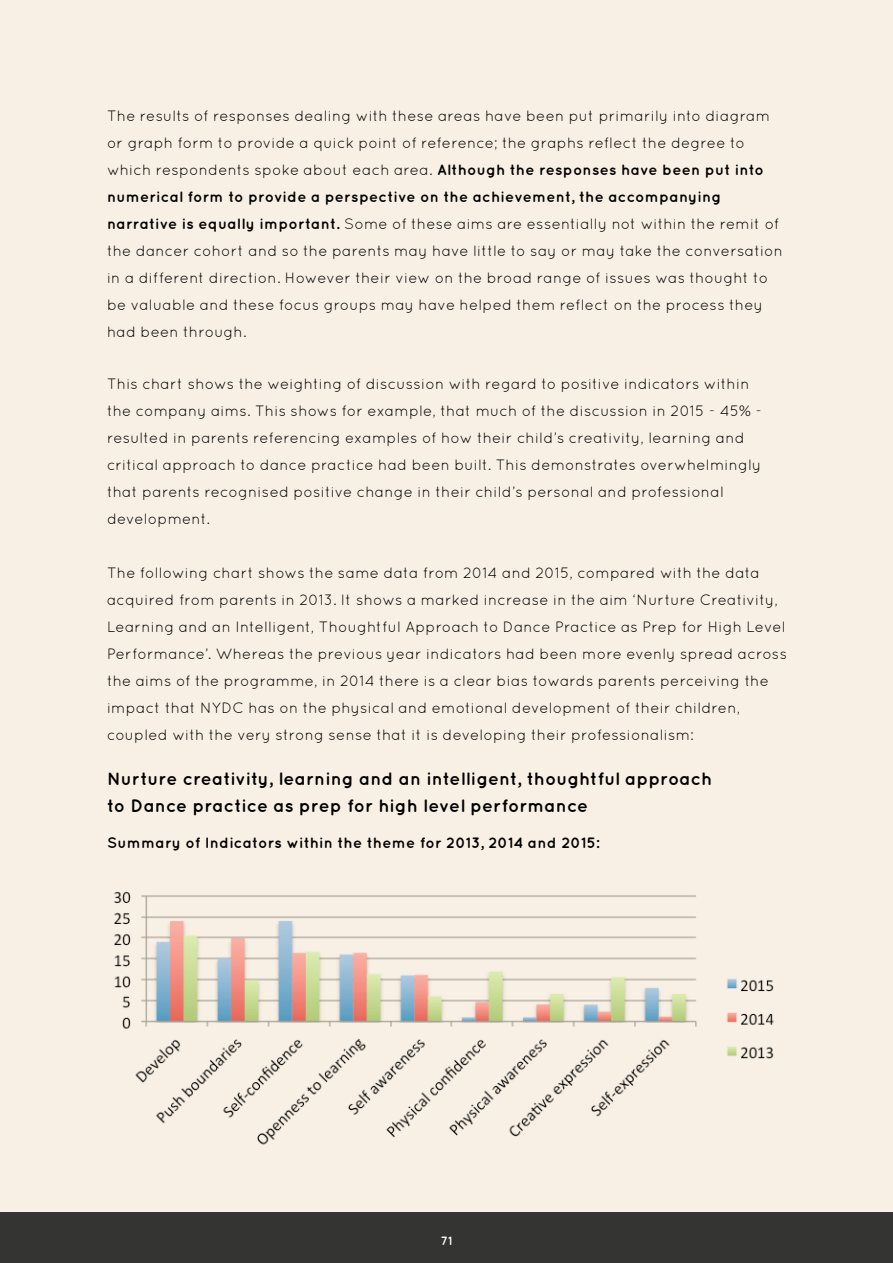
<style>
.page{position:relative;width:893px;height:1263px;background:#fff}
.page>*{position:absolute;margin:0;border:0;box-sizing:border-box;transform-origin:0 0}
.t1{font:700 18px/27px "Quicksand";letter-spacing:.005em;color:#000}
.t2{font:15px/27px "Quicksand";letter-spacing:.01em;color:#000}
.t3{font:700 15px "Quicksand";letter-spacing:.015em;color:#000}
.t4{font:700 12px "Quicksand";color:#fff}
.s1{font-weight:700}
</style>
<div class="page">
<div style="left:0;top:1212px;width:893px;height:51px;background:#343433"></div>
<div style="left:0;top:0;width:893px;height:1212px;background:#f8f0e4"></div>
<img style="left:114px;top:891px;width:660px;height:254px">
<p class="t2" style="left:107px;top:102px;width:677px">The results of responses dealing with these areas have been put primarily into diagram or graph form to provide a quick point of reference; the graphs reflect the degree to which respondents spoke about each area. <span class="s1">Although the responses have been put into numerical form to provide a perspective on the achievement, the accompanying narrative is equally important.</span> Some of these aims are essentially not within the remit of the dancer cohort and so the parents may have little to say or may take the conversation in a different direction. However their view on the broad range of issues was thought to be valuable and these focus groups may have helped them reflect on the process they had been through.</p>
<p class="t2" style="left:107px;top:370px;width:656px">This chart shows the weighting of discussion with regard to positive indicators within the company aims. This shows for example, that much of the discussion in 2015 - 45% - resulted in parents referencing examples of how their child’s creativity, learning and critical approach to dance practice had been built. This demonstrates overwhelmingly that parents recognised positive change in their child’s personal and professional development.</p>
<p class="t2" style="left:107px;top:559px;width:681px">The following chart shows the same data from 2014 and 2015, compared with the data acquired from parents in 2013. It shows a marked increase in the aim ‘Nurture Creativity, Learning and an Intelligent, Thoughtful Approach to Dance Practice as Prep for High Level Performance’. Whereas the previous year indicators had been more evenly spread across the aims of the programme, in 2014 there is a clear bias towards parents perceiving the impact that NYDC has on the physical and emotional development of their children, coupled with the very strong sense that it is developing their professionalism:</p>
<p class="t1" style="left:107px;top:765px;width:607px">Nurture creativity, learning and an intelligent, thoughtful approach to Dance practice as prep for high level performance</p>
<p class="t3" style="left:107px;top:834px;width:494px">Summary of I ndicators within the theme for 2013, 2014 and 2015:</p>
<p class="t4" style="left:441px;top:1233px;width:13px">71</p>
</div>
